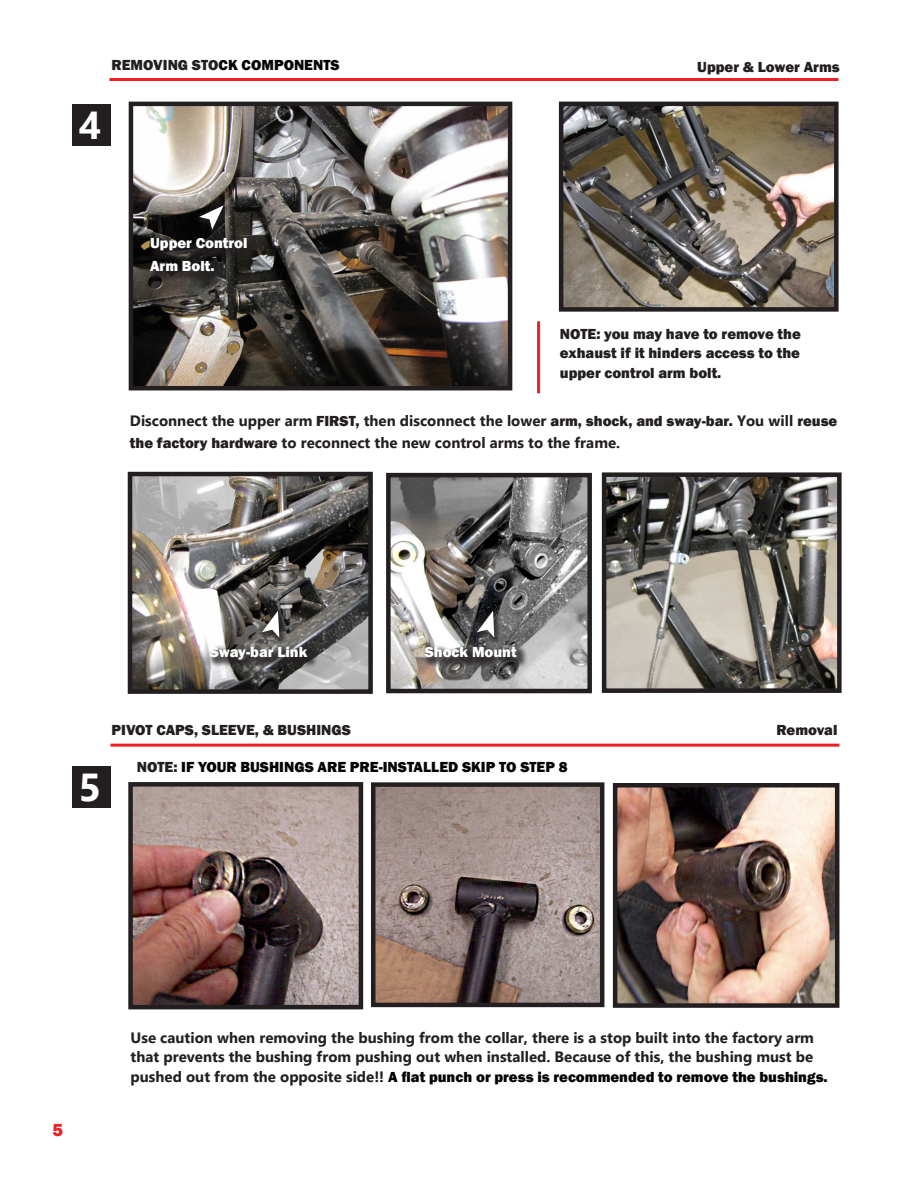
<style>
.page{position:relative;width:918px;height:1188px;background:#fff}
.page>*{position:absolute;margin:0;border:0;box-sizing:border-box;transform-origin:0 0}
.t1{font:700 39px "Gadugi";color:#fff}
.t2{font:800 18px "Franklin Gothic";color:#ed2024}
.t3{font:700 15px/19.5px "Gadugi";color:#231f20}
.t4{font:800 15px/19.5px "Franklin Gothic";color:#231f20;text-align:justify}
.t5{font:800 15px "Franklin Gothic";color:#040503}
.t6{font:800 15px "Franklin Gothic";color:#fff}
.s1{color:#231f20}
.s2{font-family:"Franklin Gothic";font-weight:800}
.s3{font-family:"Franklin Gothic";font-weight:800;color:#040503}
</style>
<div class="page">
<hr style="left:110px;top:78px;width:728px;height:3px;background:#ed2024">
<div style="left:73px;top:105px;width:38px;height:41px;background:#231f20"></div>
<div style="left:73px;top:767px;width:38px;height:41px;background:#231f20"></div>
<img style="left:391px;top:478px;width:196px;height:210px">
<div style="left:386px;top:473px;width:206px;height:220px;border:4px solid #231f20"></div>
<img style="left:607px;top:477px;width:230px;height:211px">
<div style="left:602px;top:472px;width:240px;height:221px;border:4px solid #231f20"></div>
<hr style="left:110px;top:744px;width:729px;height:3px;background:#ed2024">
<div style="left:472px;top:607px;width:30px;height:39px;background:#231f20;opacity:.75"></div>
<svg style="left:477px;top:611px;width:17px;height:27px"></svg>
<div style="left:423px;top:644px;width:105px;height:25px;background:#231f20;opacity:.75"></div>
<img style="left:133px;top:477px;width:235px;height:212px">
<div style="left:128px;top:472px;width:245px;height:222px;border:4px solid #231f20"></div>
<div style="left:257px;top:607px;width:30px;height:39px;background:#231f20;opacity:.75"></div>
<svg style="left:262px;top:611px;width:17px;height:27px"></svg>
<div style="left:207px;top:644px;width:112px;height:27px;background:#231f20;opacity:.75"></div>
<img style="left:564px;top:107px;width:270px;height:200px">
<div style="left:559px;top:102px;width:280px;height:210px;border:4px solid #231f20"></div>
<img style="left:134px;top:107px;width:373px;height:278px">
<div style="left:129px;top:102px;width:383px;height:288px;border:4px solid #231f20"></div>
<hr style="left:537px;top:321px;width:3px;height:72px;background:#ed2024">
<div style="left:194px;top:201px;width:38px;height:37px;background:#231f20;opacity:.75"></div>
<svg style="left:199px;top:205px;width:25px;height:25px"></svg>
<div style="left:148px;top:236px;width:111px;height:46px;background:#231f20;opacity:.75"></div>
<img style="left:133px;top:787px;width:225px;height:217px">
<div style="left:128px;top:782px;width:235px;height:227px;border:4px solid #231f20"></div>
<img style="left:376px;top:787px;width:223px;height:215px">
<div style="left:371px;top:782px;width:233px;height:225px;border:4px solid #231f20"></div>
<img style="left:618px;top:788px;width:216px;height:215px">
<div style="left:613px;top:783px;width:226px;height:225px;border:4px solid #231f20"></div>
<p class="t5" style="left:112px;top:55px;width:230px"><span class="s1">REMOVING STO</span>CK COMPONENTS</p>
<p class="t1" style="left:79px;top:102px;width:24px">4</p>
<p class="t4" style="left:697px;top:57px;width:144px">Upper &amp; Lower Arms</p>
<p class="t6" style="left:150px;top:234px;width:99px">Upper Control</p>
<p class="t6" style="left:150px;top:256px;width:66px">Arm Bolt.</p>
<p class="t4" style="left:560px;top:324px;width:242px">NOTE: you may have to remove the exhaust if it hinders access to the upper control arm bolt.</p>
<p class="t3" style="left:130px;top:409px;width:709px;line-height:22.5px">Disconnect the upper arm <span class="s2">FIRST,</span> then disconnect the lower <span class="s2">arm, shock, and sway-bar.</span> You will <span class="s2">reuse the factory hardware</span> to reconnect the new control arms to the frame.</p>
<p class="t6" style="left:210px;top:642px;width:99px">Sway-bar Link</p>
<p class="t6" style="left:425px;top:642px;width:93px">Shock Mount</p>
<p class="t1" style="left:79px;top:763px;width:24px">5</p>
<p class="t4" style="left:112px;top:720px;width:241px">PIVOT CAPS, SLEEVE, &amp; BUSHINGS</p>
<p class="t5" style="left:137px;top:757px;width:432px"><span class="s1">NOTE:</span> IF YOUR BUSHINGS ARE PRE-INSTALLED SKIP TO STEP 8</p>
<p class="t4" style="left:776px;top:720px;width:63px">Removal</p>
<p class="t2" style="left:52px;top:1118px;width:12px">5</p>
<p class="t3" style="left:131px;top:1027px;width:699px">Use caution when removing the bushing from the collar, there is a stop built into the factory arm that prevents the bushing from pushing out when installed. Because of this, the bushing must be pushed out from the opposite side!! <span class="s3">A flat punch or press is recommended to remove the bushings.</span></p>
</div>
